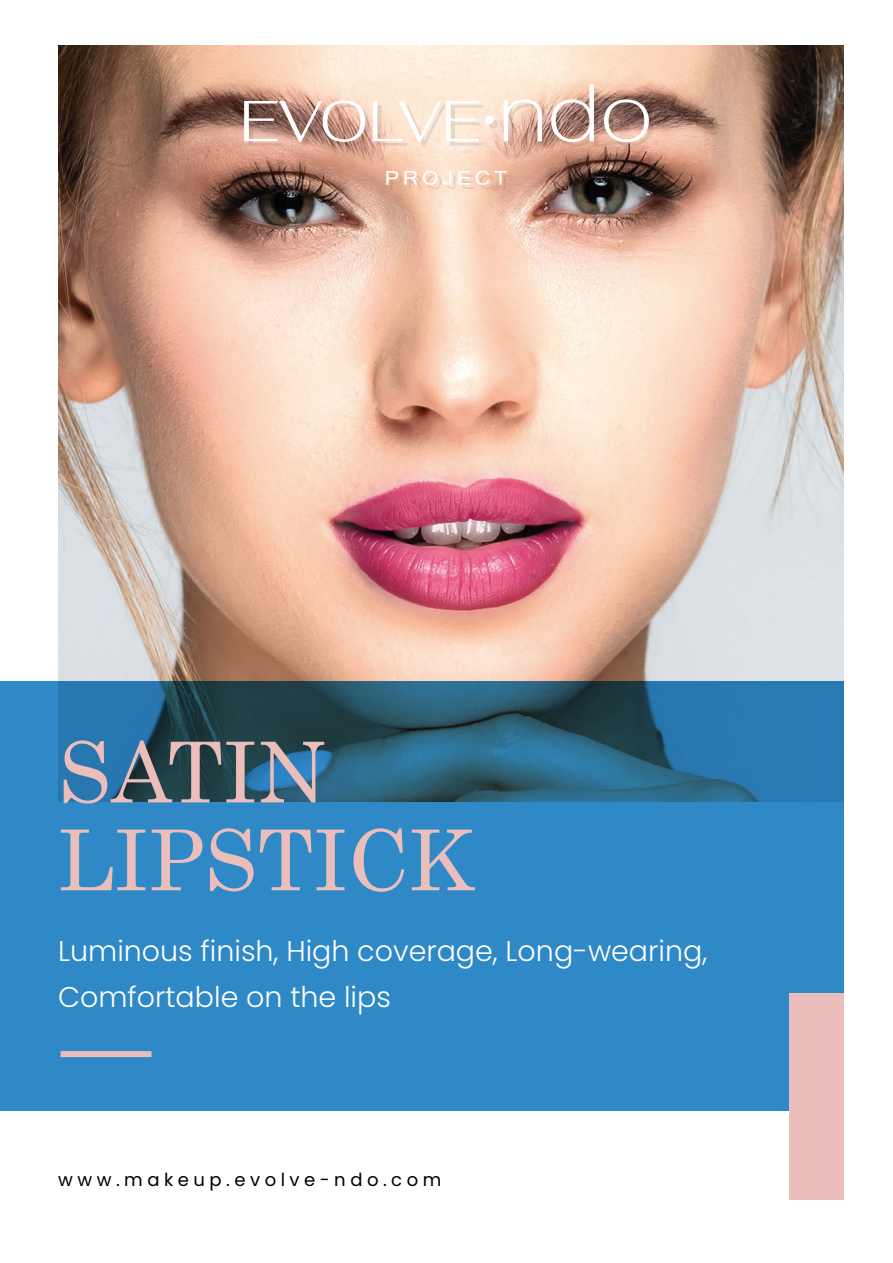
<style>
.page{position:relative;width:893px;height:1263px;background:#fff}
.page>*{position:absolute;margin:0;border:0;box-sizing:border-box;transform-origin:0 0}
.t1{font:84px/87.9px "Century";color:#ebbebb}
.t2{font:300 28.5px/46.5px "Poppins";color:#fff}
.t3{font:18px "Poppins";letter-spacing:.25em;color:#010101}
</style>
<div class="page">
<img style="left:58px;top:45px;width:785px;height:636px">
<svg style="left:0;top:681px;width:843px;height:429px;background:#2d7eb3"></svg>
<div style="left:789px;top:993px;width:54px;height:207px;background:#ebbebb"></div>
<div style="left:61px;top:1051px;width:91px;height:6px;background:#ebbebb"></div>
<svg style="left:244px;top:100px;width:254px;height:46px"></svg>
<svg style="left:504px;top:84px;width:94px;height:62px"></svg>
<svg style="left:604px;top:99px;width:49px;height:47px"></svg>
<svg style="left:386px;top:171px;width:125px;height:18px;background:#f2d2be"></svg>
<h1 class="t1" style="left:58px;top:721px;width:417px">SATIN<br>LIPSTICK</h1>
<p class="t2" style="left:58px;top:928px;width:651px">Luminous finish, High coverage, Long-wearing,<br>Comfortable on the lips</p>
<p class="t3" style="left:58px;top:1169px;width:385px">www.makeup.evolve-ndo.com</p>
</div>
